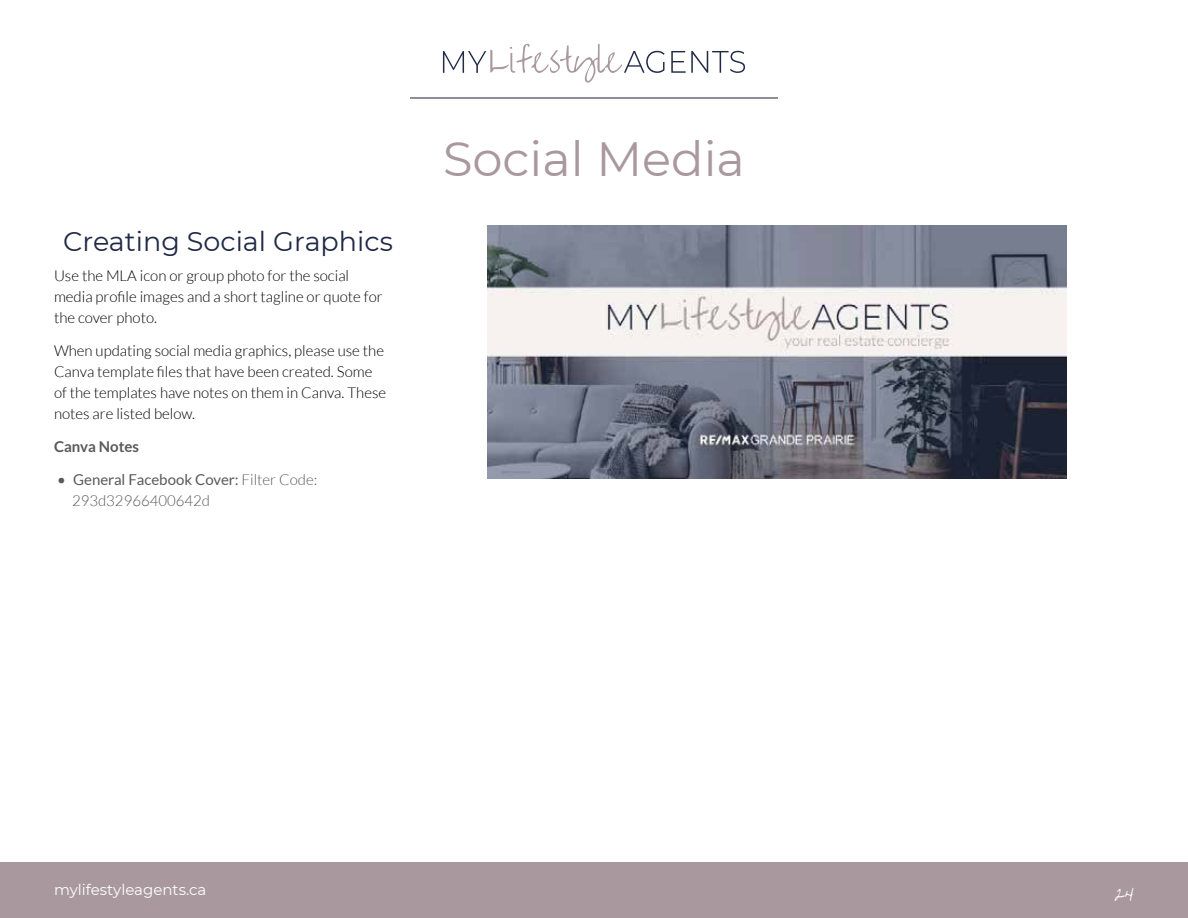
<style>
.page{position:relative;width:1188px;height:918px;background:#fff}
.page>*{position:absolute;margin:0;border:0;box-sizing:border-box;transform-origin:0 0}
.t1{font:48px "Montserrat";color:#a9989d}
.t2{font:27px "Montserrat";color:#202945}
.t3{font:300 15px/21px "Lato";color:#000}
.t4{font:300 15px/21px "Lato";color:#58595b}
.t5{font:15px "Montserrat";color:#fff}
.t6{font:700 15px "Lato";color:#58595b}
.t7{font:15px "Overthe Rainbow";color:#fff}
.s1{font-weight:400}
</style>
<div class="page">
<div style="left:0;top:862px;width:1188px;height:56px;background:#a9989d"></div>
<hr style="left:410px;top:98px;width:368px;height:1px;background:#8e8d99">
<svg style="left:443px;top:44px;width:222px;height:39px"></svg>
<svg style="left:671px;top:51px;width:74px;height:22px"></svg>
<img style="left:487px;top:225px;width:580px;height:254px">
<h2 class="t2" style="left:63px;top:223px;width:331px">Creating Social Graphics</h2>
<p class="t3" style="left:54px;top:265px;width:330px">Use the MLA icon or group photo for the social media profile images and a short tagline or quote for the cover photo.</p>
<p class="t3" style="left:54px;top:340px;width:334px">When updating social media graphics, please use the Canva template files that have been created. Some of the templates have notes on them in Canva. These notes are listed below.</p>
<p class="t6" style="left:54px;top:438px;width:87px">Canva Notes</p>
<p class="t4" style="left:72px;top:469px;width:247px;text-indent:-15px"><span class="s1">• General Facebook Cover:</span> Filter Code:<br>293d32966400642d</p>
<h1 class="t1" style="left:443px;top:126px;width:303px">Social Media</h1>
<p class="t5" style="left:54px;top:879px;width:154px">mylifestyleagents.ca</p>
<p class="t7" style="left:1115px;top:887px;width:21px">24</p>
</div>
